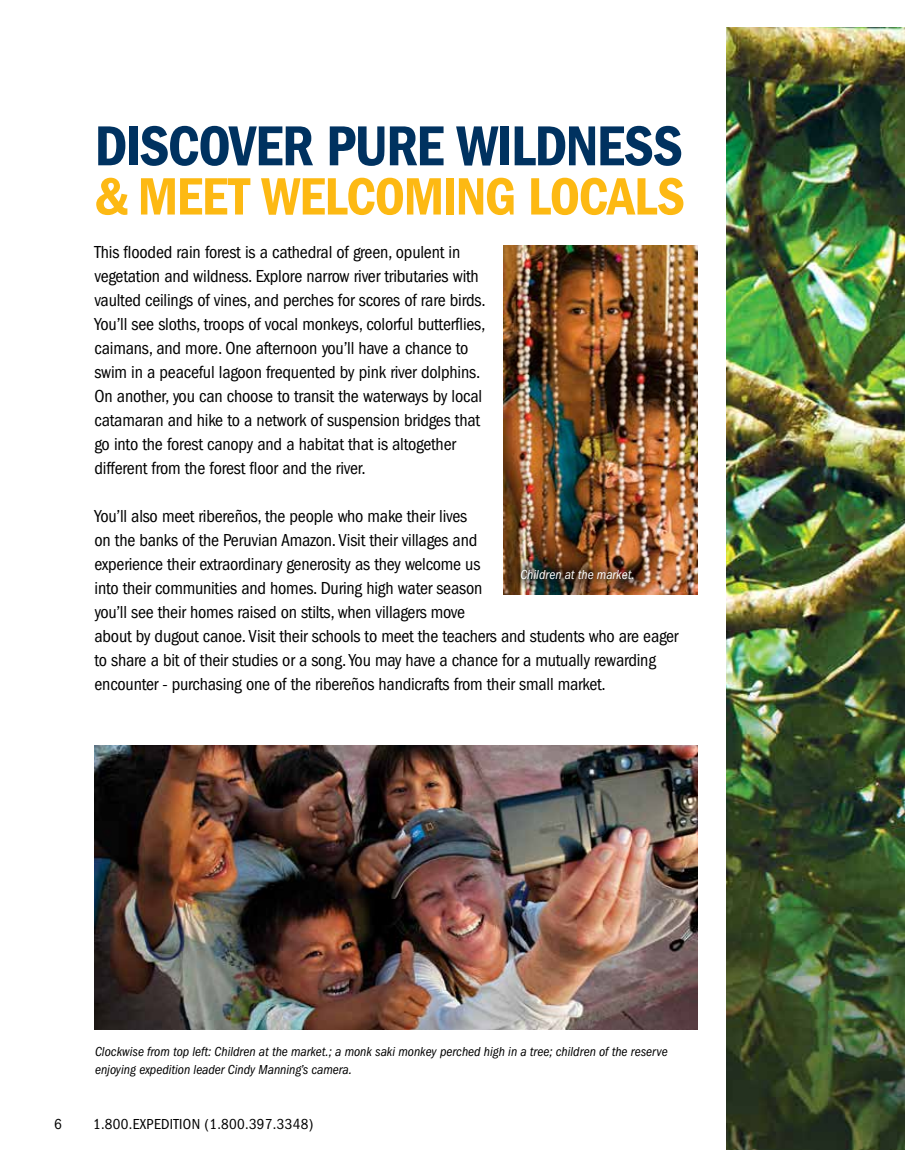
<style>
.page{position:relative;width:905px;height:1175px;background:#fff}
.page>*{position:absolute;margin:0;border:0;box-sizing:border-box;transform-origin:0 0}
.t1{font:58.2px "ITC Franklin Gothic Std Dm Cd";letter-spacing:-.025em;color:#003260}
.t2{font:54.45px "ITC Franklin Gothic Std Dm Cd";letter-spacing:-.025em;color:#fdb913}
.t3{font:condensed 18px/24px "ITC Franklin Gothic Std";letter-spacing:-.01em;color:#000}
.t4{font:condensed 15px "ITC Franklin Gothic Std";letter-spacing:.02em;color:#000}
.t5{font:italic condensed 13.5px/18px "ITC Franklin Gothic Std";color:#000}
.t6{font:italic condensed 13.5px "ITC Franklin Gothic Std";color:#fff}
</style>
<div class="page">
<img style="left:504px;top:245px;width:193px;height:349px">
<img style="left:726px;top:27px;width:178px;height:1122px">
<img style="left:94px;top:745px;width:603px;height:284px">
<div style="left:511px;top:559px;width:132px;height:30px;background:#000;opacity:.86"></div>
<h1 class="t1" style="left:94px;top:113px;width:589px">DISCOVER PURE WILDNESS</h1>
<h2 class="t2" style="left:94px;top:165px;width:592px">&amp; MEET WELCOMING LOCALS</h2>
<p class="t3" style="left:94px;top:240px;width:393px">This flooded rain forest is a cathedral of green, opulent in vegetation and wildness. Explore narrow river tributaries with vaulted ceilings of vines, and perches for scores of rare birds.<br>You’ll see sloths, troops of vocal monkeys, colorful butterflies, caimans, and more. One afternoon you’ll have a chance to swim in a peaceful lagoon frequented by pink river dolphins.<br>On another, you can choose to transit the waterways by local catamaran and hike to a network of suspension bridges that go into the forest canopy and a habitat that is altogether different from the forest floor and the river.</p>
<p class="t3" style="left:94px;top:504px;width:585px">You’ll also meet ribereños, the people who make their lives<br>on the banks of the Peruvian Amazon. Visit their villages and<br>experience their extraordinary generosity as they welcome us<br>into their communities and homes. During high water season<br>you’ll see their homes raised on stilts, when villagers move<br>about by dugout canoe. Visit their schools to meet the teachers and students who are eager to share a bit of their studies or a song. You may have a chance for a mutually rewarding encounter - purchasing one of the ribereños handicrafts from their small market.</p>
<p class="t6" style="left:520px;top:567px;width:116px">Children at the market.</p>
<p class="t5" style="left:95px;top:1042px;width:574px">Clockwise from top left: Children at the market.; a monk saki monkey perched high in a tree; children of the reserve enjoying expedition leader Cindy Manning’s camera.</p>
<p class="t4" style="left:54px;top:1115px;width:9px">6</p>
<p class="t4" style="left:93px;top:1115px;width:222px">1.800.EXPEDITION (1.800.397.3348)</p>
</div>
